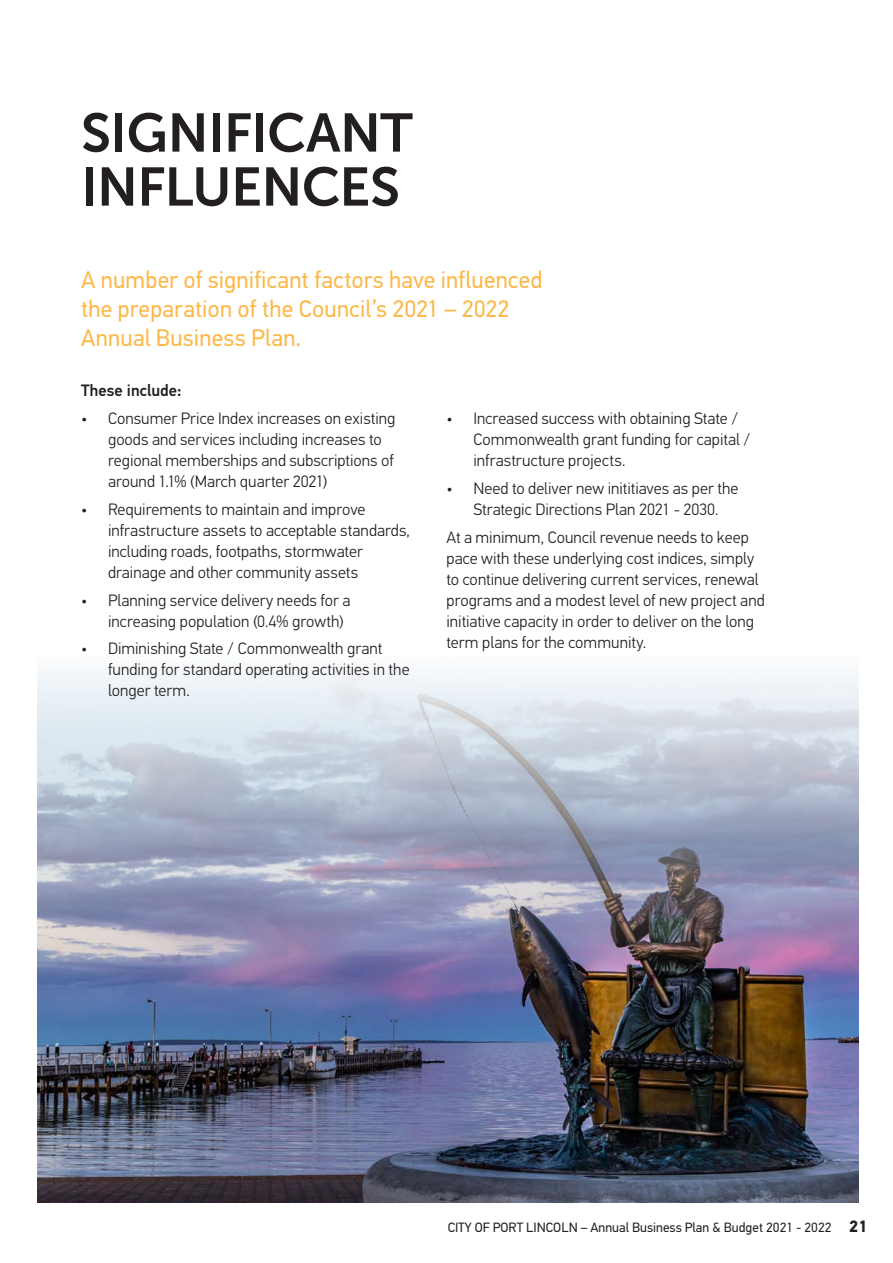
<style>
.page{position:relative;width:893px;height:1263px;background:#fff}
.page>*{position:absolute;margin:0;border:0;box-sizing:border-box;transform-origin:0 0}
.t1{font:54px/54px "Museo Sans W01 700";letter-spacing:-.015em;color:#231f20}
.quote{font:24px/28.8px "PFDIN Text Pro";letter-spacing:.005em;color:#fcb94b}
.body{font:300 16.5px/21px "PFDIN Text Pro";color:#231f20}
.body-2{font:500 16.5px "PFDIN Text Pro";color:#231f20}
.t2{font:13.5px "PFDIN Text Pro";color:#231f20}
.s1{font-weight:700;font-size:16.5px}
</style>
<div class="page">
<img style="left:38px;top:668px;width:820px;height:535px">
<p class="t1" style="left:81px;top:106px;width:333px">SIGNIFICANT<br>INFLUENCES</p>
<p class="quote" style="left:81px;top:266px;width:463px">A number of significant factors have influenced the preparation of the Council’s 2021 – 2022<br>Annual Business Plan.</p>
<p class="body-2" style="left:81px;top:381px;width:102px">These include:</p>
<p class="body" style="left:108px;top:408px;width:289px;text-indent:-27px">• Consumer Price Index increases on existing goods and services including increases to regional memberships and subscriptions of around 1.1% (March quarter 2021)</p>
<p class="body" style="left:108px;top:499px;width:304px;text-indent:-27px">• Requirements to maintain and improve infrastructure assets to acceptable standards, including roads, footpaths, stormwater drainage and other community assets</p>
<p class="body" style="left:108px;top:590px;width:244px;text-indent:-27px">• Planning service delivery needs for a increasing population (0.4% growth)</p>
<p class="body" style="left:108px;top:638px;width:303px;text-indent:-27px">• Diminishing State / Commonwealth grant funding for standard operating activities in the longer term.</p>
<p class="body" style="left:473px;top:408px;width:279px;text-indent:-27px">• Increased success with obtaining State /<br>Commonwealth grant funding for capital / infrastructure projects.</p>
<p class="body" style="left:446px;top:478px;width:293px;text-align:center">• Need to deliver new inititiaves as per the<br>Strategic Directions Plan 2021 - 2030.</p>
<p class="body" style="left:446px;top:527px;width:320px">At a minimum, Council revenue needs to keep pace with these underlying cost indices, simply to continue delivering current services, renewal programs and a modest level of new project and initiative capacity in order to deliver on the long term plans for the community.</p>
<p class="t2" style="left:448px;top:1219px;width:421px">CITY OF PORT LINCOLN – Annual Business Plan &amp; Budget 2021 - 2022 <span class="s1">21</span></p>
</div>
